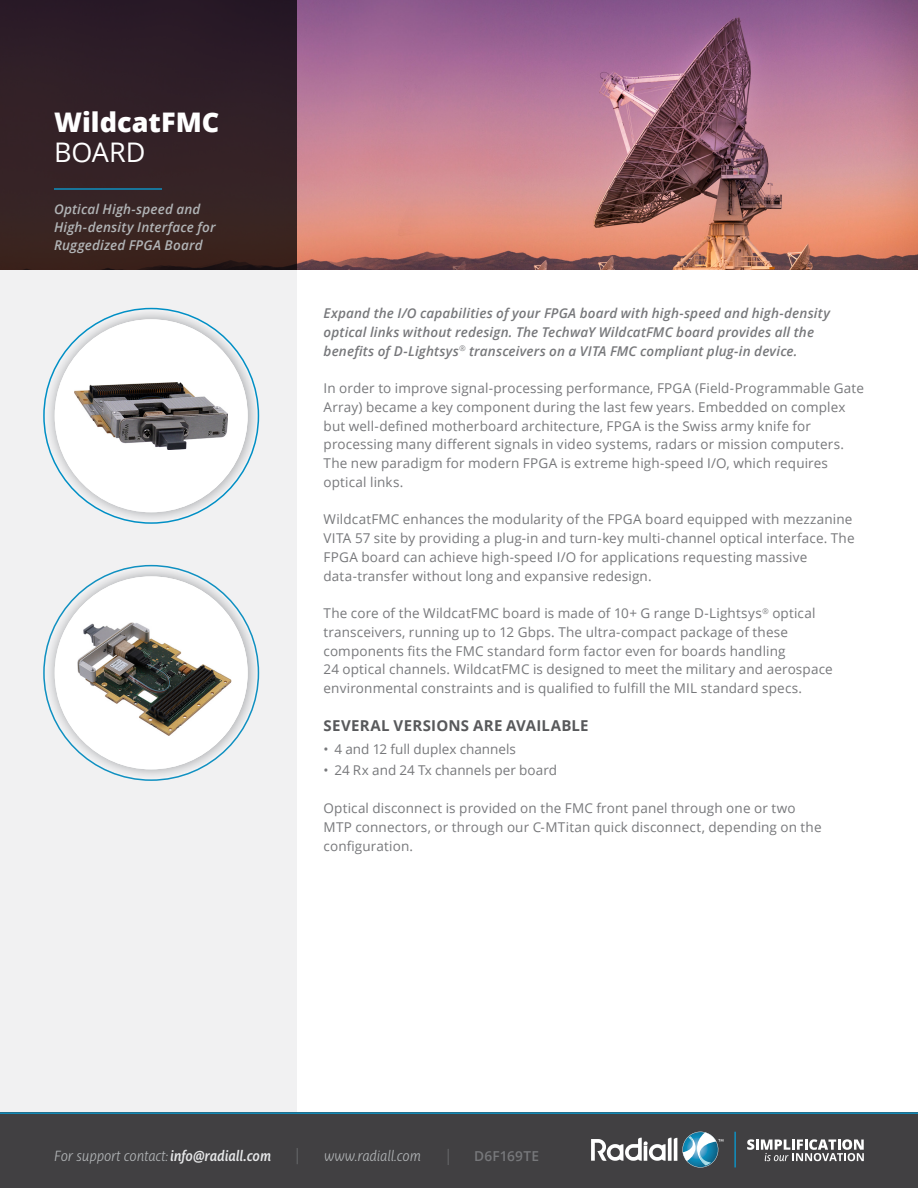
<style>
.page{position:relative;width:918px;height:1188px;background:#fff}
.page>*{position:absolute;margin:0;border:0;box-sizing:border-box;transform-origin:0 0}
.t1{font:800 27px "Open Sans";color:#fff}
.t2{font:27px "Open Sans";color:#fff}
.t3{font:700 15px "Open Sans";letter-spacing:.02em;color:#58595b}
.t4{font:italic 300 14.25px "Ayita Pro";letter-spacing:-.01em;color:#b1b4b6}
.t5{font:600 13.65px "Open Sans";letter-spacing:.015em;color:#77787b}
.t6{font:13.5px/18.8px "Open Sans";letter-spacing:.01em;color:#77787b}
.t7{font:italic 600 13.5px/18.8px "Open Sans";letter-spacing:.01em;color:#77787b}
.t8{font:italic 600 13.5px/18px "Open Sans";letter-spacing:.01em;color:#b1b4b6}
.s1{font-weight:600;color:#e6e7e8}
</style>
<div class="page">
<div style="left:0;top:270px;width:297px;height:918px;background:#f1f1f2"></div>
<div style="left:0;top:1112px;width:918px;height:76px;background:#414042"></div>
<svg style="left:297px;top:1148px;width:1px;height:16px"></svg>
<svg style="left:448px;top:1149px;width:1px;height:16px"></svg>
<hr style="left:0;top:1112px;width:918px;height:2px;background:#0f90c1">
<svg style="left:591px;top:1132px;width:132px;height:36px"></svg>
<hr style="left:734px;top:1132px;width:2px;height:35px;background:#0f90c1">
<svg style="left:747px;top:1139px;width:117px;height:22px"></svg>
<img style="left:297px;top:0;width:621px;height:270px">
<div style="left:0;top:0;width:297px;height:270px;background:#332126"></div>
<hr style="left:54px;top:188px;width:108px;height:2px;background:#0f90c1">
<img style="left:46px;top:311px;width:210px;height:210px;border-radius:105px">
<div style="left:55px;top:319px;width:193px;height:193px;background:#fff;border-radius:50%"></div>
<img style="left:75px;top:382px;width:153px;height:67px">
<img style="left:46px;top:568px;width:210px;height:210px;border-radius:105px">
<div style="left:55px;top:576px;width:193px;height:193px;background:#fff;border-radius:50%"></div>
<img style="left:77px;top:623px;width:154px;height:113px">
<h1 class="t1" style="left:54px;top:102px;width:167px">WildcatFMC</h1>
<h1 class="t2" style="left:54px;top:134px;width:93px">BOARD</h1>
<p class="t8" style="left:54px;top:200px;width:163px">Optical High-speed and<br>High-density Interface for<br>Ruggedized FPGA Board</p>
<p class="t7" style="left:324px;top:303px;width:508px">Expand the I/O capabilities of your FPGA board with high-speed and high-density optical links without redesign. The TechwaY WildcatFMC board provides all the benefits of D-Lightsys<sup>®</sup> transceivers on a VITA FMC compliant plug-in device.</p>
<p class="t6" style="left:324px;top:378px;width:542px">In order to improve signal-processing performance, FPGA (Field-Programmable Gate Array) became a key component during the last few years. Embedded on complex but well-defined motherboard architecture, FPGA is the Swiss army knife for processing many different signals in video systems, radars or mission computers.<br>The new paradigm for modern FPGA is extreme high-speed I/O, which requires optical links.</p>
<p class="t6" style="left:324px;top:510px;width:533px">WildcatFMC enhances the modularity of the FPGA board equipped with mezzanine VITA 57 site by providing a plug-in and turn-key multi-channel optical interface. The FPGA board can achieve high-speed I/O for applications requesting massive data-transfer without long and expansive redesign.</p>
<p class="t6" style="left:324px;top:603px;width:511px">The core of the WildcatFMC board is made of 10+ G range D-Lightsys<sup>®</sup> optical transceivers, running up to 12 Gbps. The ultra-compact package of these components fits the FMC standard form factor even for boards handling<br>24 optical channels. WildcatFMC is designed to meet the military and aerospace environmental constraints and is qualified to fulfill the MIL standard specs.</p>
<p class="t3" style="left:324px;top:715px;width:267px">SEVERAL VERSIONS ARE AVAILABLE</p>
<p class="t6" style="left:324px;top:739px;width:194px">• 4 and 12 full duplex channels</p>
<p class="t6" style="left:324px;top:760px;width:235px">• 24 Rx and 24 Tx channels per board</p>
<p class="t6" style="left:324px;top:799px;width:500px">Optical disconnect is provided on the FMC front panel through one or two<br>MTP connectors, or through our C-MTitan quick disconnect, depending on the configuration.</p>
<p class="t4" style="left:54px;top:1147px;width:219px">For support contact: <span class="s1">info@radiall.com</span></p>
<p class="t4" style="left:324px;top:1147px;width:99px">www.radiall.com</p>
<p class="t5" style="left:474px;top:1147px;width:66px">D6F169TE</p>
</div>
